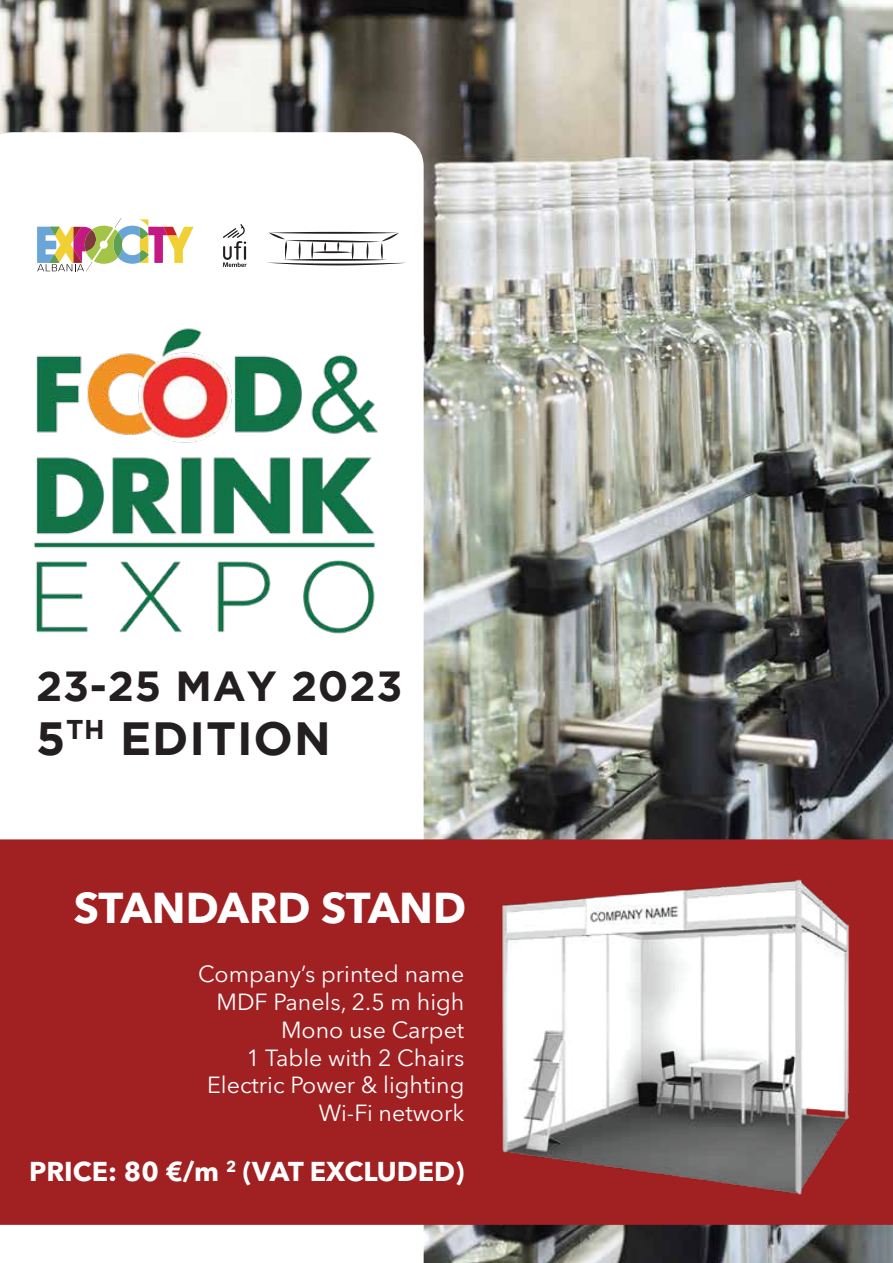
<style>
.page{position:relative;width:893px;height:1263px;background:#fff}
.page>*{position:absolute;margin:0;border:0;box-sizing:border-box;transform-origin:0 0}
.t1{font:700 46.5px "Gotham";letter-spacing:.02em;color:#231f20}
.t2{font:700 42.75px "Avenir Next LT Pro";color:#fff}
.t3{font:700 42px "Gotham";letter-spacing:.02em;color:#231f20}
.t4{font:700 27px "Avenir Next LT Pro";color:#fff}
.t5{font:23.25px/27.8px "Avenir Next LT Pro";color:#fff;text-align:right}
</style>
<div class="page">
<img style="left:424px;top:1225px;width:469px;height:38px">
<img style="left:0;top:0;width:893px;height:837px">
<svg style="left:0;top:132px;width:424px;height:1131px"></svg>
<svg style="left:37px;top:218px;width:157px;height:53px"></svg>
<svg style="left:266px;top:232px;width:141px;height:33px"></svg>
<svg style="left:223px;top:224px;width:23px;height:43px"></svg>
<div style="left:0;top:839px;width:893px;height:386px;background:#a12022"></div>
<img style="left:359px;top:837px;width:534px;height:387px">
<img style="left:18px;top:284px;width:385px;height:371px">
<h3 class="t3" style="left:36px;top:662px;width:368px">23-25 MAY 2023</h3>
<h1 class="t1" style="left:36px;top:712px;width:296px">5<sup>TH</sup> EDITION</h1>
<h2 class="t2" style="left:74px;top:881px;width:394px">STANDARD STAND</h2>
<p class="t5" style="left:198px;top:960px;width:268px">Company s printed name</p>
<p class="t5" style="left:301px;top:960px;width:7px">’</p>
<p class="t5" style="left:207px;top:988px;width:259px">MDF anels 2.5 m high<br>Mono use arpet<br>1 able with 2 Chairs<br>Electric Power &amp; lighting<br>Wi-Fi network</p>
<p class="t4" style="left:29px;top:1155px;width:437px">PRICE: 80 €/m <sup>2</sup> VAT EXCLUDED)</p>
<p class="t5" style="left:273px;top:988px;width:15px">P</p>
<p class="t5" style="left:341px;top:988px;width:8px">,</p>
<p class="t5" style="left:392px;top:1016px;width:18px">C</p>
<p class="t5" style="left:265px;top:1043px;width:15px">T</p>
<p class="t4" style="left:243px;top:1155px;width:11px">(</p>
</div>
